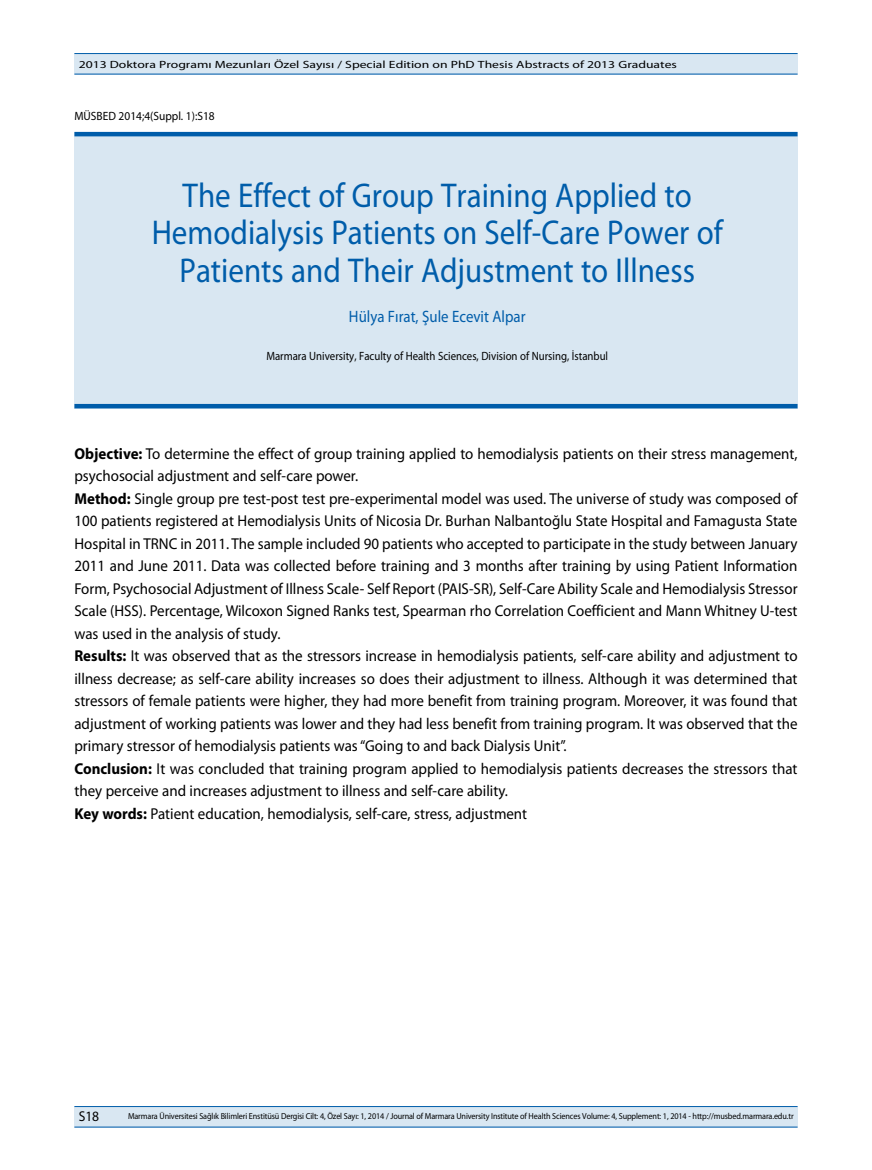
<style>
.page{position:relative;width:872px;height:1170px;background:#fff}
.page>*{position:absolute;margin:0;border:0;box-sizing:border-box;transform-origin:0 0}
.t1{font:34.5px/37.5px "Myriad Pro";color:#005daa;text-align:center;scale:.9 1}
.t2{font:16.5px "Myriad Pro";color:#005daa;scale:.9 1}
.t3{font:15.75px/22.5px "Myriad Pro";color:#000;scale:.95 1}
.t4{font:14.25px "Myriad Pro";color:#000;scale:.95 1}
.t5{font:12px "Myriad Pro";color:#000;scale:.9 1}
.t6{font:12px "Myriad Pro";color:#000;scale:.95 1}
.t7{font:10.5px "Myriad Pro";color:#000;scale:1.3 1}
.t8{font:8.7px "Myriad Pro";letter-spacing:-.015em;color:#000;scale:.94 1}
.s1{font-weight:700}
</style>
<div class="page">
<div style="left:74px;top:53px;width:723px;height:21px;background:#d9e7f2"></div>
<hr style="left:74px;top:74px;width:723px;height:1px;background:#005daa">
<hr style="left:74px;top:53px;width:723px;height:1px;background:#005daa">
<div style="left:74px;top:1106px;width:723px;height:21px;background:#d9e7f2"></div>
<hr style="left:74px;top:1126px;width:723px;height:1px;background:#005daa">
<hr style="left:74px;top:1106px;width:723px;height:1px;background:#005daa">
<div style="left:74px;top:132px;width:723px;height:276px;background:#d9e7f2"></div>
<hr style="left:74px;top:404px;width:723px;height:4px;background:#005daa">
<hr style="left:74px;top:132px;width:723px;height:4px;background:#005daa">
<p class="t7" style="left:79px;top:58px;width:462px">2013 Doktora Programı Mezunları Özel Sayısı / Special Edition on PhD Thesis Abstracts of 2013 Graduates</p>
<p class="t6" style="left:74px;top:108px;width:149px">MÜSBED 2014;4(Suppl. 1):S18</p>
<h1 class="t1" style="left:152px;top:176px;width:636px">The Effect of Group Training Applied to<br>Hemodialysis Patients on Self-Care Power of<br>Patients and Their Adjustment to Illness</h1>
<p class="t2" style="left:349px;top:306px;width:198px">Hülya Fırat, Şule Ecevit Alpar</p>
<p class="t5" style="left:266px;top:348px;width:381px">Marmara University, Faculty of Health Sciences, Division of Nursing, İstanbul</p>
<p class="t3" style="left:74px;top:441px;width:762px"><span class="s1">Objective:</span> To determine the effect of group training applied to hemodialysis patients on their stress management, psychosocial adjustment and self-care power.<br><span class="s1">Method:</span> Single group pre test-post test pre-experimental model was used. The universe of study was composed of 100 patients registered at Hemodialysis Units of Nicosia Dr. Burhan Nalbantoğlu State Hospital and Famagusta State Hospital in TRNC in 2011. The sample included 90 patients who accepted to participate in the study between January 2011 and June 2011. Data was collected before training and 3 months after training by using Patient Information Form, Psychosocial Adjustment of Illness Scale- Self Report (PAIS-SR), Self-Care Ability Scale and Hemodialysis Stressor Scale (HSS). Percentage, Wilcoxon Signed Ranks test, Spearman rho Correlation Coefficient and Mann Whitney U-test was used in the analysis of study.<br><span class="s1">Results:</span> It was observed that as the stressors increase in hemodialysis patients, self-care ability and adjustment to illness decrease; as self-care ability increases so does their adjustment to illness. Although it was determined that stressors of female patients were higher, they had more benefit from training program. Moreover, it was found that adjustment of working patients was lower and they had less benefit from training program. It was observed that the primary stressor of hemodialysis patients was “Going to and back Dialysis Unit”.<br><span class="s1">Conclusion:</span> It was concluded that training program applied to hemodialysis patients decreases the stressors that they perceive and increases adjustment to illness and self-care ability.<br><span class="s1">Key words:</span> Patient education, hemodialysis, self-care, stress, adjustment</p>
<p class="t4" style="left:79px;top:1107px;width:23px">S18</p>
<p class="t8" style="left:128px;top:1110px;width:709px">Marmara Üniversitesi Sağlık Bilimleri Enstitüsü Dergisi Cilt: 4, Özel Sayı: 1, 2014 / Journal of Marmara University Institute of Health Sciences Volume: 4, Supplement: 1, 2014 - http://musbed.marmara.edu.tr</p>
</div>
